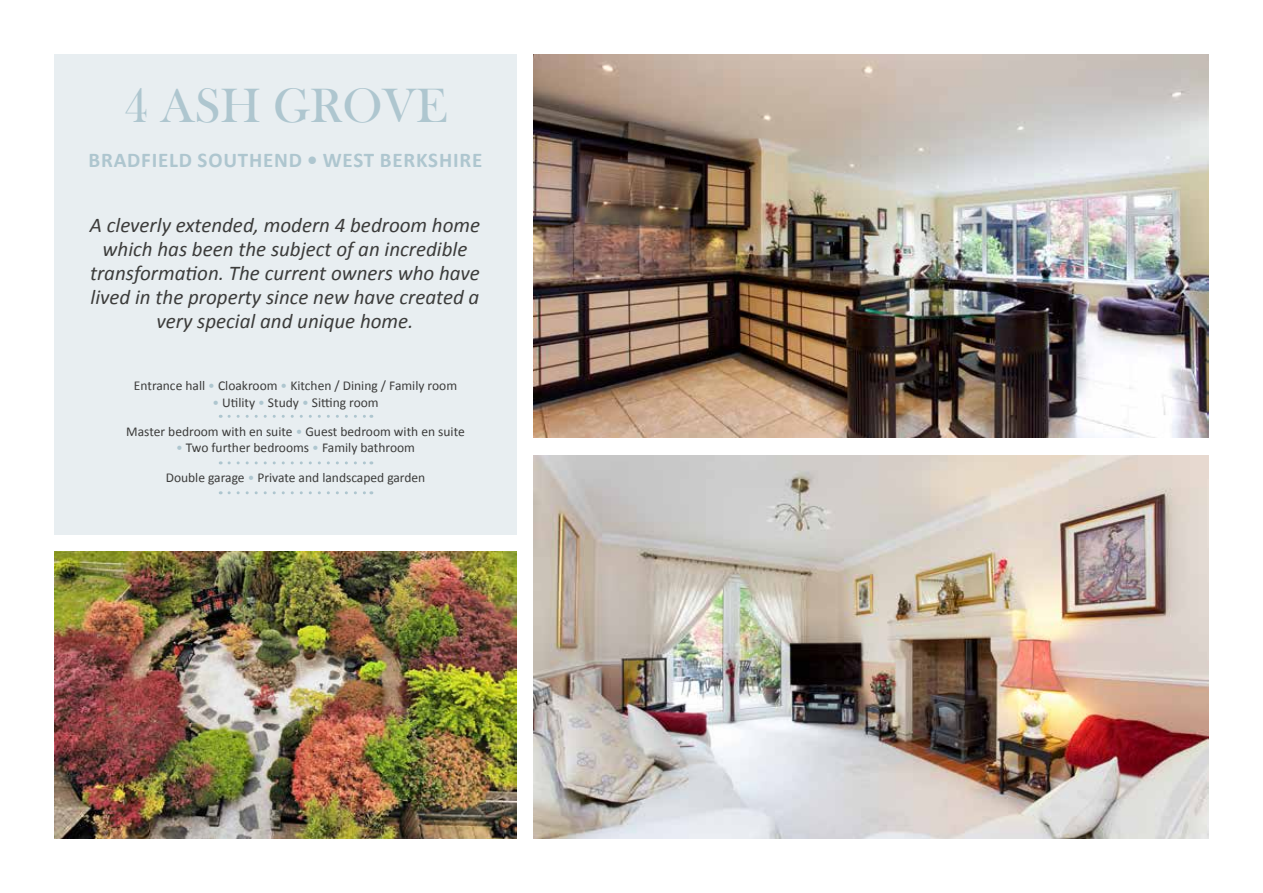
<style>
.page{position:relative;width:1263px;height:893px;background:#fff}
.page>*{position:absolute;margin:0;border:0;box-sizing:border-box;transform-origin:0 0}
.t1{font:49.5px "Bask Old Face";color:#aec6cf}
.t2{font:italic 21px/24px "Calibri";color:#3c3c3b;text-align:center}
.t3{font:700 21px "Calibri";letter-spacing:.04em;color:#aec6cf}
.t4{font:13.5px/29.2px "Calibri";color:#3c3c3b;text-align:center}
.s1{color:#aec6cf}
</style>
<div class="page">
<div style="left:54px;top:54px;width:463px;height:481px;background:#e8eef1"></div>
<img style="left:534px;top:455px;width:675px;height:384px">
<img style="left:534px;top:54px;width:675px;height:384px">
<img style="left:54px;top:552px;width:463px;height:287px">
<svg style="left:229px;top:461px;width:143px;height:3px"></svg>
<svg style="left:229px;top:415px;width:143px;height:3px"></svg>
<svg style="left:229px;top:491px;width:143px;height:3px"></svg>
<h1 class="t1" style="left:124px;top:78px;width:324px">4 ASH GROVE</h1>
<h2 class="t3" style="left:88px;top:147px;width:395px">BRADFIELD SOUTHEND • WEST BERKSHIRE</h2>
<h2 class="t2" style="left:90px;top:212px;width:392px">A cleverly extended, modern 4 bedroom home which has been the subject of an incredible transformation. The current owners who have lived in the property since new have created a very special and unique home.</h2>
<p class="t4" style="left:134px;top:371px;width:325px">Entrance hall <span class="s1">•</span> Cloakroom <span class="s1">•</span> Kitchen / Dining / Family room</p>
<p class="t4" style="left:126px;top:387px;width:340px"><span class="s1">•</span> Utility <span class="s1">•</span> Study <span class="s1">•</span> Sitting room<br>Master bedroom with en suite <span class="s1">•</span> Guest bedroom with en suite</p>
<p class="t4" style="left:166px;top:433px;width:261px"><span class="s1">•</span> Two further bedrooms <span class="s1">•</span> Family bathroom<br>Double garage <span class="s1">•</span> Private and landscaped garden</p>
</div>
